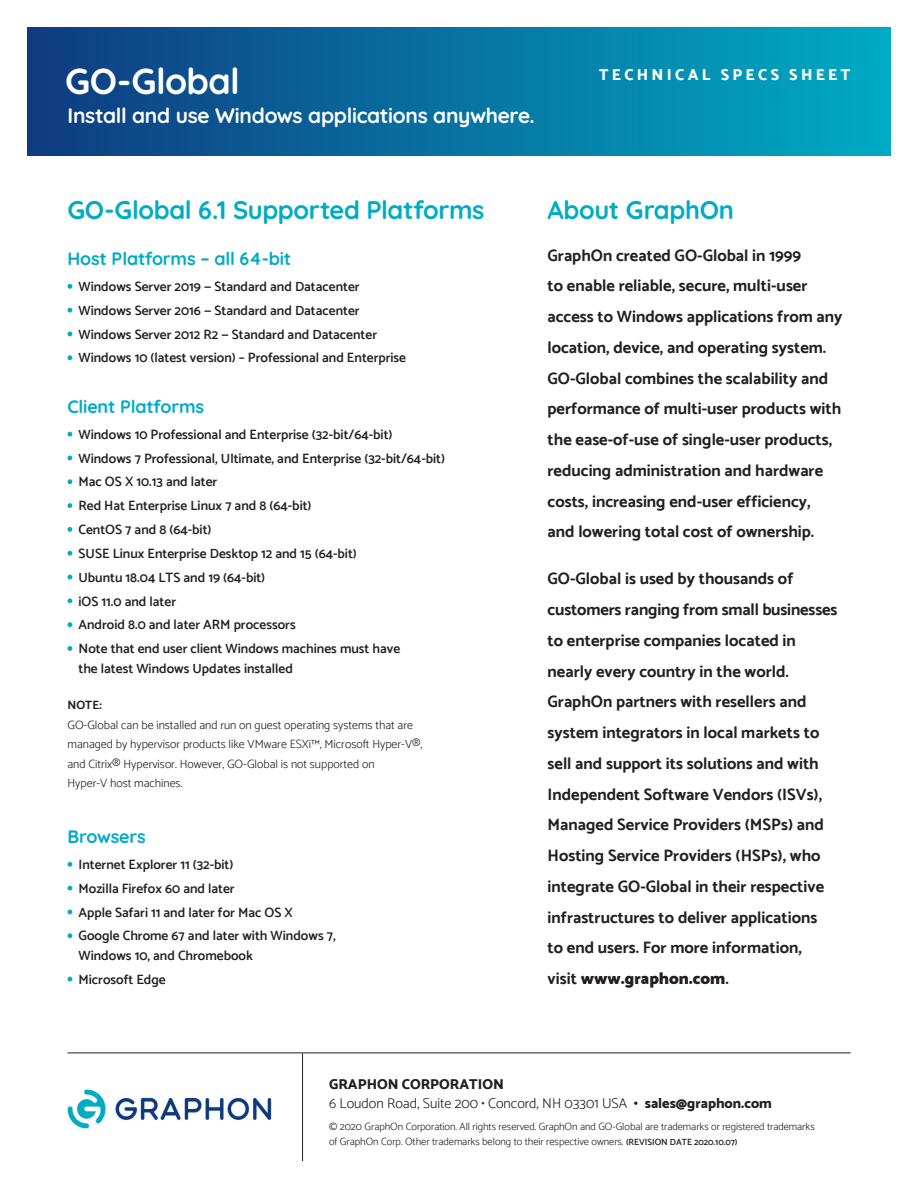
<style>
.page{position:relative;width:918px;height:1188px;background:#fff}
.page>*{position:absolute;margin:0;border:0;box-sizing:border-box;transform-origin:0 0}
.t1{font:300 36px "Quicksand";letter-spacing:-.015em;color:#fff}
.t2{font:300 25.5px "Quicksand";letter-spacing:-.015em;color:#00abc5}
.t3{font:300 21px "Quicksand";letter-spacing:-.015em;color:#fff}
.Subhead_12pt{font:300 18px "Quicksand";letter-spacing:-.01em;color:#00abc5}
.t4{font:700 16.5px/30.8px "Catamaran";color:#231f20}
.t5{font:800 15.75px "Catamaran";letter-spacing:.205em;color:#fff}
.t6{font:300 14.25px/19.5px "Catamaran";color:#231f20}
._9pt_Semibold{font:600 13.5px/19.5px "Catamaran";color:#231f20}
.Body_9pt{font:600 13.5px/19.5px "Catamaran";color:#231f20}
.Body_9pt-2{font:300 12px/19.5px "Catamaran";color:#231f20}
.t7{font:300 10.5px/15px "Catamaran";color:#231f20}
.s1{font-weight:700}
.s2{font-weight:900}
.s3{font-weight:800}
.s4{font-weight:600;font-size:9px}
</style>
<div class="page">
<div style="left:27px;top:27px;width:864px;height:129px;background:linear-gradient(to right,#0f3b80,#00abc4)"></div>
<svg style="left:67px;top:284px;width:5px;height:5px"></svg>
<svg style="left:67px;top:308px;width:5px;height:5px"></svg>
<svg style="left:67px;top:332px;width:5px;height:4px"></svg>
<svg style="left:67px;top:355px;width:5px;height:5px"></svg>
<svg style="left:67px;top:432px;width:5px;height:5px"></svg>
<svg style="left:67px;top:455px;width:5px;height:5px"></svg>
<svg style="left:67px;top:479px;width:5px;height:5px"></svg>
<svg style="left:67px;top:503px;width:5px;height:5px"></svg>
<svg style="left:67px;top:527px;width:5px;height:5px"></svg>
<svg style="left:67px;top:551px;width:5px;height:5px"></svg>
<svg style="left:67px;top:575px;width:5px;height:4px"></svg>
<svg style="left:67px;top:598px;width:5px;height:5px"></svg>
<svg style="left:67px;top:622px;width:5px;height:5px"></svg>
<svg style="left:67px;top:646px;width:5px;height:5px"></svg>
<svg style="left:67px;top:862px;width:5px;height:5px"></svg>
<svg style="left:67px;top:886px;width:5px;height:5px"></svg>
<svg style="left:67px;top:910px;width:5px;height:4px"></svg>
<svg style="left:67px;top:933px;width:5px;height:5px"></svg>
<svg style="left:67px;top:977px;width:5px;height:5px"></svg>
<hr style="left:67px;top:1053px;width:783px;height:1px;background:#231f20">
<hr style="left:302px;top:1053px;width:1px;height:108px;background:#231f20">
<img style="left:68px;top:1089px;width:203px;height:40px">
<p class="t1" style="left:65px;top:53px;width:176px">GO-Global</p>
<p class="t3" style="left:68px;top:99px;width:469px">Install and use Windows applications anywhere.</p>
<p class="t5" style="left:599px;top:65px;width:253px">TECHNICAL SPECS SHEET</p>
<p class="t2" style="left:68px;top:190px;width:419px">GO-Global 6.1 Supported Platforms</p>
<p class="Subhead_12pt" style="left:68px;top:244px;width:225px">Host Platforms – all 64-bit</p>
<p class="_9pt_Semibold" style="left:79px;top:277px;width:283px">Windows Server 2019 — Standard and Datacenter</p>
<p class="_9pt_Semibold" style="left:79px;top:300px;width:283px">Windows Server 2016 — Standard and Datacenter</p>
<p class="_9pt_Semibold" style="left:79px;top:324px;width:300px">Windows Server 2012 R2 — Standard and Datacenter</p>
<p class="_9pt_Semibold" style="left:79px;top:348px;width:329px">Windows 10 (latest version) – Professional and Enterprise</p>
<p class="Subhead_12pt" style="left:68px;top:392px;width:138px">Client Platforms</p>
<p class="_9pt_Semibold" style="left:79px;top:424px;width:316px">Windows 10 Professional and Enterprise (32-bit/64-bit)</p>
<p class="_9pt_Semibold" style="left:79px;top:448px;width:368px">Windows 7 Professional, Ultimate, and Enterprise (32-bit/64-bit)</p>
<p class="_9pt_Semibold" style="left:79px;top:472px;width:140px">Mac OS X 10.13 and later</p>
<p class="_9pt_Semibold" style="left:79px;top:496px;width:235px">Red Hat Enterprise Linux 7 and 8 (64-bit)</p>
<p class="_9pt_Semibold" style="left:79px;top:520px;width:135px">CentOS 7 and 8 (64-bit)</p>
<p class="_9pt_Semibold" style="left:79px;top:543px;width:280px">SUSE Linux Enterprise Desktop 12 and 15 (64-bit)</p>
<p class="_9pt_Semibold" style="left:79px;top:567px;width:188px">Ubuntu 18.04 LTS and 19 (64-bit)</p>
<p class="_9pt_Semibold" style="left:79px;top:591px;width:99px">iOS 11.0 and later</p>
<p class="_9pt_Semibold" style="left:79px;top:615px;width:219px">Android 8.0 and later ARM processors</p>
<p class="_9pt_Semibold" style="left:79px;top:639px;width:323px">Note that end user client Windows machines must have the latest Windows Updates installed</p>
<p class="Body_9pt-2" style="left:68px;top:695px;width:357px"><span class="s1">NOTE:<br></span>GO-Global can be installed and run on guest operating systems that are managed by hypervisor products like VMware ESXi™, Microsoft Hyper-V®, and Citrix® Hypervisor. However, GO-Global is not supported on<br>Hyper-V host machines.</p>
<p class="Subhead_12pt" style="left:68px;top:822px;width:80px">Browsers</p>
<p class="Body_9pt" style="left:79px;top:855px;width:156px">Internet Explorer 11 (32-bit)</p>
<p class="Body_9pt" style="left:79px;top:878px;width:158px">Mozilla Firefox 60 and later</p>
<p class="Body_9pt" style="left:79px;top:902px;width:216px">Apple Safari 11 and later for Mac OS X</p>
<p class="Body_9pt" style="left:79px;top:926px;width:259px">Google Chrome 67 and later with Windows 7,<br>Windows 10, and Chromebook</p>
<p class="Body_9pt" style="left:79px;top:969px;width:89px">Microsoft Edge</p>
<p class="t2" style="left:548px;top:190px;width:188px">About GraphOn</p>
<p class="t4" style="left:548px;top:240px;width:297px">GraphOn created GO-Global in 1999<br>to enable reliable, secure, multi-user access to Windows applications from any location, device, and operating system.<br>GO-Global combines the scalability and performance of multi-user products with the ease-of-use of single-user products, reducing administration and hardware costs, increasing end-user efficiency,<br>and lowering total cost of ownership.</p>
<p class="t4" style="left:548px;top:563px;width:291px">GO-Global is used by thousands of customers ranging from small businesses to enterprise companies located in nearly every country in the world.<br>GraphOn partners with resellers and system integrators in local markets to sell and support its solutions and with Independent Software Vendors (ISVs), Managed Service Providers (MSPs) and Hosting Service Providers (HSPs), who integrate GO-Global in their respective infrastructures to deliver applications<br>to end users. For more information,<br>visit <span class="s2">www.graphon.com</span>.</p>
<p class="t6" style="left:329px;top:1074px;width:444px"><span class="s3">GRAPHON CORPORATION<br></span>6 Loudon Road, Suite 200 • Concord, NH 03301 USA <span class="s3">• sales@graphon.com</span></p>
<p class="t7" style="left:329px;top:1119px;width:487px">© 2020 GraphOn Corporation. All rights reserved. GraphOn and GO-Global are trademarks or registered trademarks of GraphOn Corp. Other trademarks belong to their respective owners. <span class="s4">(REVISION DATE 2020.10.07)</span></p>
</div>
